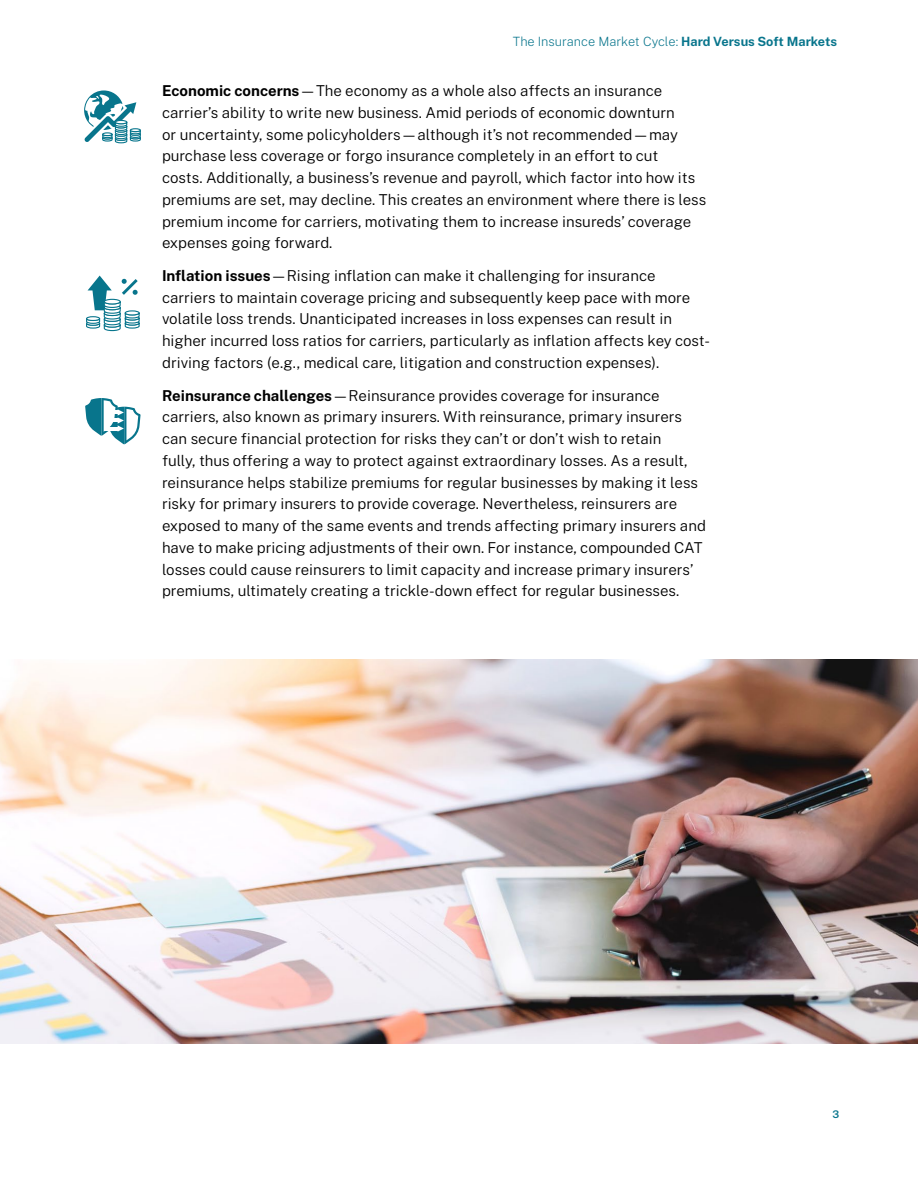
<style>
.page{position:relative;width:918px;height:1188px;background:#fff}
.page>*{position:absolute;margin:0;border:0;box-sizing:border-box;transform-origin:0 0}
.t1{font:300 15px/21.8px "Public Sans";color:#000}
.t2{font:200 12.75px "Public Sans";color:#08758c}
.t3{font:600 10.5px "Public Sans";color:#08758c}
.s1{font-weight:700}
</style>
<div class="page">
<svg style="left:86px;top:276px;width:54px;height:56px"></svg>
<svg style="left:85px;top:398px;width:56px;height:46px"></svg>
<svg style="left:84px;top:90px;width:57px;height:54px"></svg>
<img style="left:0;top:660px;width:918px;height:384px">
<p class="t2" style="left:513px;top:32px;width:326px">The Insurance Market Cycle: <span class="s1">Hard Versus Soft Markets</span></p>
<p class="t1" style="left:162px;top:79px;width:546px"><span class="s1">Economic concerns</span>—The economy as a whole also affects an insurance carrier’s ability to write new business. Amid periods of economic downturn<br>or uncertainty, some policyholders—although it’s not recommended—may purchase less coverage or forgo insurance completely in an effort to cut<br>costs. Additionally, a business’s revenue and payroll, which factor into how its premiums are set, may decline. This creates an environment where there is less premium income for carriers, motivating them to increase insureds’ coverage expenses going forward.</p>
<p class="t1" style="left:162px;top:263px;width:550px"><span class="s1">Inflation issues</span>—Rising inflation can make it challenging for insurance carriers to maintain coverage pricing and subsequently keep pace with more volatile loss trends. Unanticipated increases in loss expenses can result in higher incurred loss ratios for carriers, particularly as inflation affects key cost&shy;driving factors (e.g., medical care, litigation and construction expenses).</p>
<p class="t1" style="left:162px;top:383px;width:545px"><span class="s1">Reinsurance challenges</span>—Reinsurance provides coverage for insurance carriers, also known as primary insurers. With reinsurance, primary insurers can secure financial protection for risks they can’t or don’t wish to retain<br>fully, thus offering a way to protect against extraordinary losses. As a result, reinsurance helps stabilize premiums for regular businesses by making it less risky for primary insurers to provide coverage. Nevertheless, reinsurers are exposed to many of the same events and trends affecting primary insurers and have to make pricing adjustments of their own. For instance, compounded CAT losses could cause reinsurers to limit capacity and increase primary insurers’ premiums, ultimately creating a trickle-down effect for regular businesses.</p>
<p class="t3" style="left:832px;top:1106px;width:8px">3</p>
</div>
